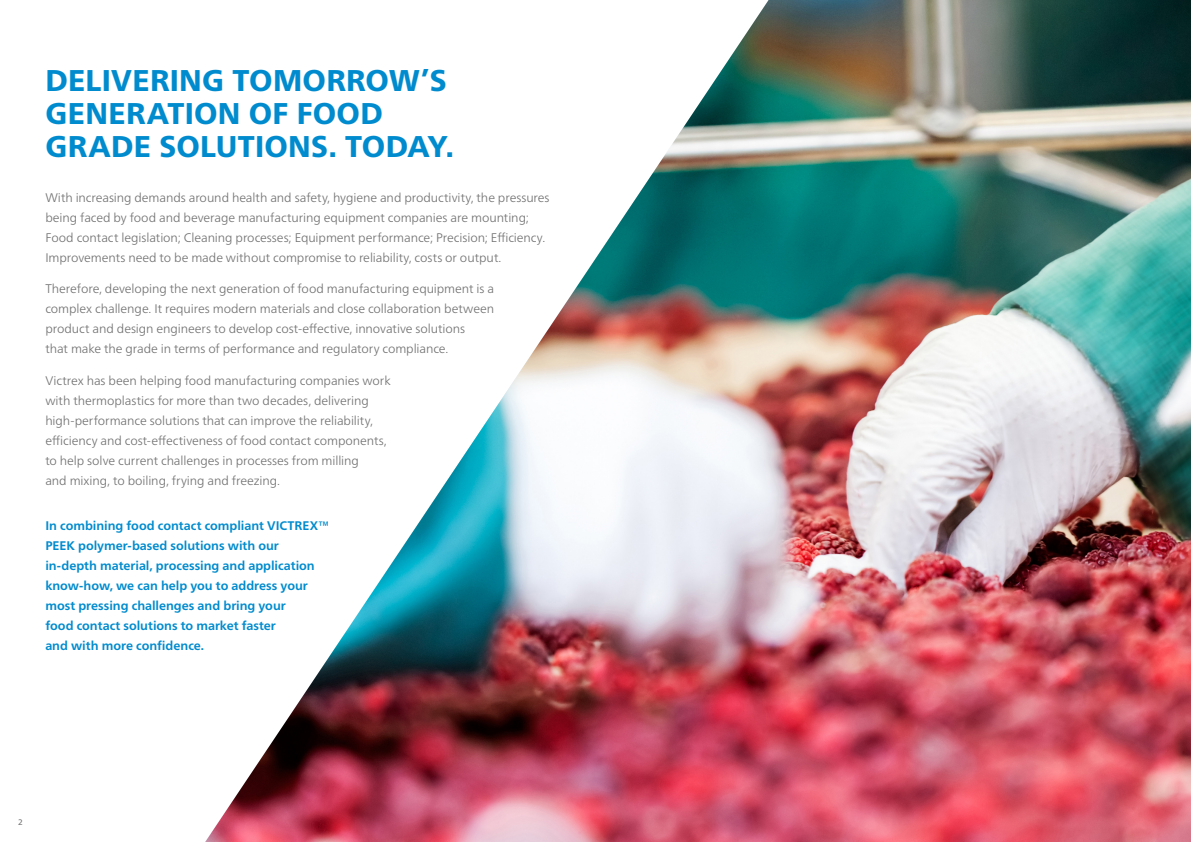
<style>
.page{position:relative;width:1191px;height:842px;background:#fff}
.page>*{position:absolute;margin:0;border:0;box-sizing:border-box;transform-origin:0 0}
.t1{font:800 30px/33px "Frutiger Neue LTW1 G";letter-spacing:.005em;color:#008bce}
.t2{font:300 12.5px/20px "Frutiger Neue LTW1 G";letter-spacing:-.005em;color:#706f6f}
.t3{font:700 12.5px/20px "Frutiger Neue LTW1 G";letter-spacing:-.005em;color:#008bce}
.t4{font:8px "Frutiger Neue LTW1 G";color:#706f6f}
</style>
<div class="page">
<img style="left:205px;top:0;width:986px;height:842px">
<h1 class="t1" style="left:45px;top:62px;width:410px">DELIVERING TOMORROW’S<br>GENERATION OF FOOD<br>GRADE SOLUTIONS. TODAY.</h1>
<p class="t2" style="left:45px;top:187px;width:506px">With increasing demands around health and safety, hygiene and productivity, the pressures being faced by food and beverage manufacturing equipment companies are mounting; Food contact legislation; Cleaning processes; Equipment performance; Precision; Efficiency.<br>Improvements need to be made without compromise to reliability, costs or output.</p>
<p class="t2" style="left:45px;top:278px;width:450px">Therefore, developing the next generation of food manufacturing equipment is a complex challenge. It requires modern materials and close collaboration between product and design engineers to develop cost-effective, innovative solutions<br>that make the grade in terms of performance and regulatory compliance.</p>
<p class="t2" style="left:45px;top:369px;width:347px">Victrex has been helping food manufacturing companies work with thermoplastics for more than two decades, delivering high-performance solutions that can improve the reliability, efficiency and cost-effectiveness of food contact components, to help solve current challenges in processes from milling<br>and mixing, to boiling, frying and freezing.</p>
<p class="t3" style="left:45px;top:515px;width:285px">In combining food contact compliant VICTREX™ PEEK polymer-based solutions with our in-depth material, processing and application know-how, we can help you to address your most pressing challenges and bring your<br>food contact solutions to market faster<br>and with more confidence.</p>
<p class="t4" style="left:18px;top:816px;width:6px">2</p>
</div>
